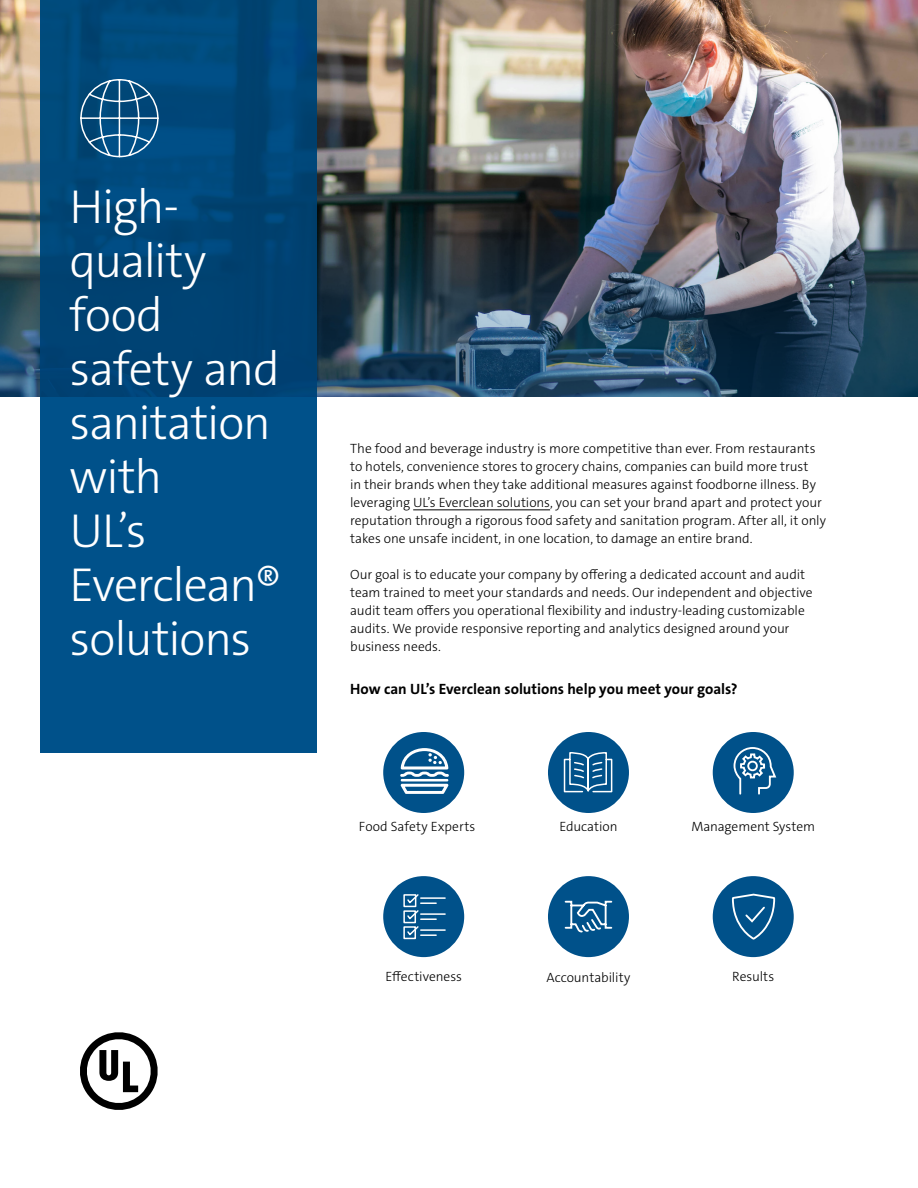
<style>
.page{position:relative;width:918px;height:1188px;background:#fff}
.page>*{position:absolute;margin:0;border:0;box-sizing:border-box;transform-origin:0 0}
.t1{font:300 48px/54px "The Sans C5";letter-spacing:-.025em;color:#fff}
.t2{font:700 15px "The Sans C5";color:#000}
.t3{font:300 13.5px/18px "The Sans C5";letter-spacing:-.005em;color:#000}
</style>
<div class="page">
<img style="left:0;top:0;width:918px;height:218px">
<img style="left:0;top:218px;width:918px;height:178px">
<div style="left:383px;top:732px;width:81px;height:81px;background:#00518a;border-radius:50%"></div>
<div style="left:383px;top:876px;width:81px;height:81px;background:#00518a;border-radius:50%"></div>
<div style="left:713px;top:876px;width:81px;height:81px;background:#00518a;border-radius:50%"></div>
<svg style="left:41px;top:0;width:276px;height:753px;fill:#004f87"></svg>
<div style="left:548px;top:732px;width:81px;height:81px;background:#00518a;border-radius:50%"></div>
<svg style="left:80px;top:78px;width:79px;height:80px"></svg>
<div style="left:548px;top:876px;width:81px;height:81px;background:#00518a;border-radius:50%"></div>
<svg style="left:80px;top:1032px;width:78px;height:78px"></svg>
<hr style="left:413px;top:510px;width:137px;height:1px;background:#000">
<div style="left:713px;top:732px;width:81px;height:81px;background:#00518a;border-radius:50%"></div>
<svg style="left:733px;top:747px;width:44px;height:48px"></svg>
<svg style="left:731px;top:893px;width:45px;height:47px"></svg>
<svg style="left:564px;top:900px;width:49px;height:33px"></svg>
<svg style="left:403px;top:894px;width:43px;height:46px"></svg>
<svg style="left:563px;top:752px;width:50px;height:41px"></svg>
<svg style="left:400px;top:748px;width:49px;height:46px"></svg>
<div style="left:401px;top:779px;width:47px;height:2px;border:2px solid #fff"></div>
<h1 class="t1" style="left:70px;top:180px;width:214px">High&shy;quality food safety and sanitation with<br>UL’s<br>Everclean® solutions️</h1>
<p class="t3" style="left:350px;top:439px;width:477px">The food and beverage industry is more competitive than ever. From restaurants to hotels, convenience stores to grocery chains, companies can build more trust<br>in their brands when they take additional measures against foodborne illness. By leveraging UL’s Everclean solutions, you can set your brand apart and protect your reputation through a rigorous food safety and sanitation program. After all, it only takes one unsafe incident, in one location, to damage an entire brand.</p>
<p class="t3" style="left:350px;top:565px;width:464px">Our goal is to educate your company by offering a dedicated account and audit team trained to meet your standards and needs. Our independent and objective audit team offers you operational flexibility and industry-leading customizable audits. We provide responsive reporting and analytics designed around your business needs.</p>
<p class="t2" style="left:350px;top:680px;width:389px">How can UL’s Everclean solutions help you meet your goals?</p>
<p class="t3" style="left:359px;top:817px;width:118px">Food Safety Experts</p>
<p class="t3" style="left:559px;top:817px;width:60px">Education</p>
<p class="t3" style="left:691px;top:817px;width:125px">Management System</p>
<p class="t3" style="left:386px;top:968px;width:78px">Effectiveness</p>
<p class="t3" style="left:547px;top:969px;width:85px">Accountability</p>
<p class="t3" style="left:732px;top:968px;width:43px">Results</p>
</div>
